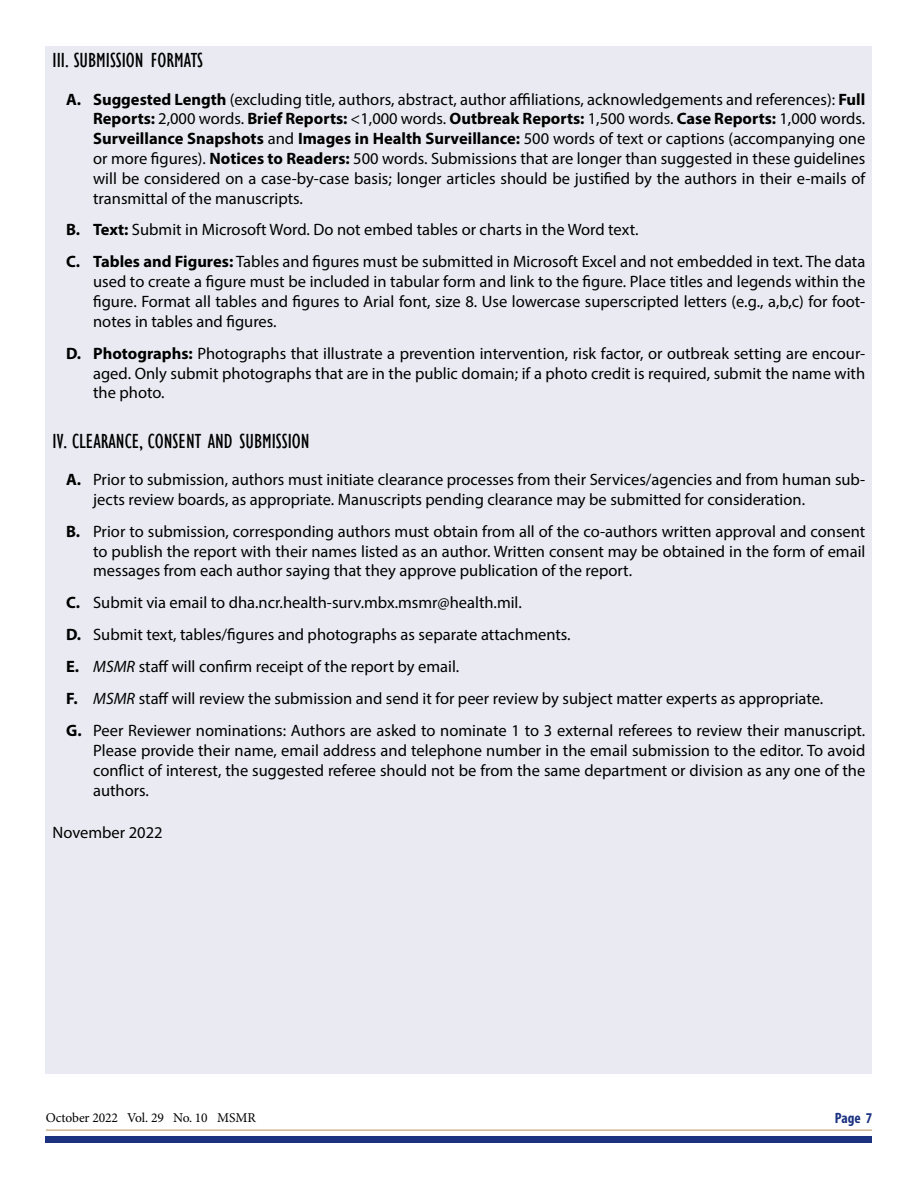
<style>
.page{position:relative;width:918px;height:1188px;background:#fff}
.page>*{position:absolute;margin:0;border:0;box-sizing:border-box;transform-origin:0 0}
.t1{font:condensed 21px "Gill Sans";color:#000}
.t2{font:16.5px/19.8px "Myriad Pro";color:#000;text-align:justify}
.t3{font:700 condensed 15px "Myriad Pro";color:#1b3281}
.t4{font:13.5px "Minion Pro";letter-spacing:-.01em;color:#010202}
.s1{font-weight:700}
.s2{font-style:italic}
.s3{color:#000}
</style>
<div class="page">
<div style="left:46px;top:1136px;width:826px;height:6px;background:#1b3281"></div>
<hr style="left:46px;top:1129px;width:826px;height:2px;background:#cfb691">
<div style="left:46px;top:46px;width:826px;height:1028px;background:#eaeaf3"></div>
<p class="t1" style="left:53px;top:48px;width:152px">III. SUBMISSION FORMATS</p>
<p class="t2" style="left:93px;top:89px;width:774px;text-indent:-27px"><span class="s1">A. Suggested Length</span> (excluding title, authors, abstract, author affiliations, acknowledgements and references): <span class="s1">Full Reports:</span> 2,000 words. <span class="s1">Brief Reports:</span> &lt;1,000 words. <span class="s1">Outbreak Reports:</span> 1,500 words. <span class="s1">Case Reports:</span> 1,000 words.<br><span class="s1">Surveillance Snapshots</span> and <span class="s1">Images in Health Surveillance:</span> 500 words of text or captions (accompanying one or more figures). <span class="s1">Notices to Readers:</span> 500 words. Submissions that are longer than suggested in these guidelines will be considered on a case-by-case basis; longer articles should be justified by the authors in their e-mails of transmittal of the manuscripts.</p>
<p class="t2" style="left:66px;top:214px;width:801px;line-height:32px"><span class="s1">B. Text:</span> Submit in Microsoft Word. Do not embed tables or charts in the Word text.<br><span class="s1">C. Tables and Figures:</span> Tables and figures must be submitted in Microsoft Excel and not embedded in text. The data</p>
<p class="t2" style="left:93px;top:272px;width:774px">used to create a figure must be included in tabular form and link to the figure. Place titles and legends within the figure. Format all tables and figures to Arial font, size 8. Use lowercase superscripted letters (e.g., a,b,c) for foot&shy;notes in tables and figures.</p>
<p class="t2" style="left:93px;top:343px;width:774px;text-indent:-27px"><span class="s1">D. Photographs:</span> Photographs that illustrate a prevention intervention, risk factor, or outbreak setting are encour&shy;aged. Only submit photographs that are in the public domain; if a photo credit is required, submit the name with the photo.</p>
<p class="t1" style="left:53px;top:428px;width:258px">IV. CLEARANCE, CONSENT AND SUBMISSION</p>
<p class="t2" style="left:93px;top:469px;width:774px;text-indent:-27px"><span class="s1">A.</span> Prior to submission, authors must initiate clearance processes from their Services/agencies and from human sub&shy;jects review boards, as appropriate. Manuscripts pending clearance may be submitted for consideration.</p>
<p class="t2" style="left:93px;top:521px;width:774px;text-indent:-27px"><span class="s1">B.</span> Prior to submission, corresponding authors must obtain from all of the co-authors written approval and consent to publish the report with their names listed as an author. Written consent may be obtained in the form of email messages from each author saying that they approve publication of the report.</p>
<p class="t2" style="left:66px;top:587px;width:801px;line-height:32px;text-align:left"><span class="s1">C.</span> Submit via email to dha.ncr.health-surv.mbx.msmr@health.mil.<br><span class="s1">D.</span> Submit text, tables/figures and photographs as separate attachments.<br><span class="s1">E.</span> <span class="s2">MSMR</span> staff will confirm receipt of the report by email.<br><span class="s1">F.</span> <span class="s2">MSMR</span> staff will review the submission and send it for peer review by subject matter experts as appropriate.<br><span class="s1">G.</span> Peer Reviewer nominations: Authors are asked to nominate 1 to 3 external referees to review their manuscript.</p>
<p class="t2" style="left:93px;top:740px;width:774px">Please provide their name, email address and telephone number in the email submission to the editor. To avoid conflict of interest, the suggested referee should not be from the same department or division as any one of the authors.</p>
<p class="t2" style="left:53px;top:823px;width:112px">November 2022</p>
<p class="t4" style="left:46px;top:1109px;width:211px">October 2022 Vol. 29 No. 10 <span class="s3">MSMR</span></p>
<p class="t3" style="left:835px;top:1109px;width:39px">Page 7</p>
</div>
